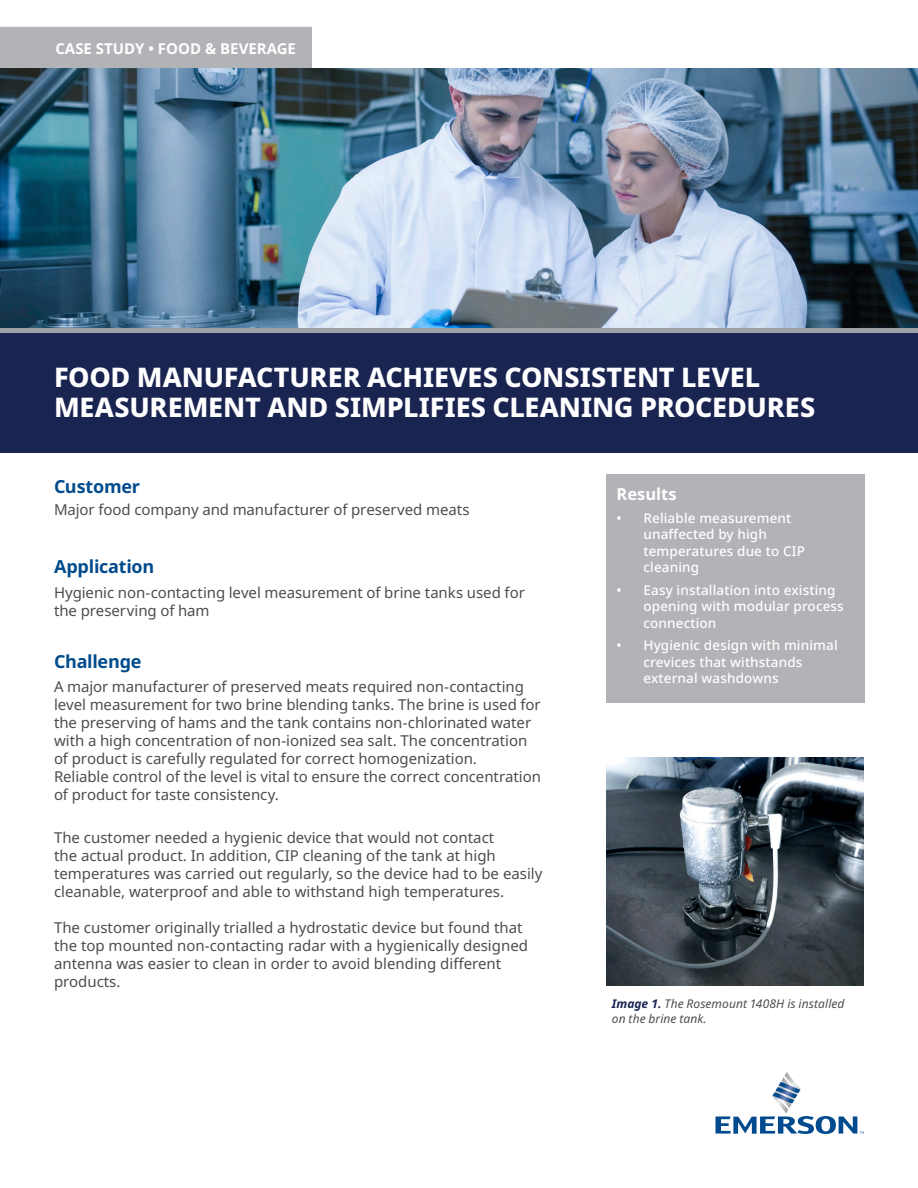
<style>
.page{position:relative;width:918px;height:1188px;background:#fff}
.page>*{position:absolute;margin:0;border:0;box-sizing:border-box;transform-origin:0 0}
.Headline-Reversed-Paragraph_18_20{font:800 27px/30px "Noto Sans";letter-spacing:-.005em;color:#fff}
.Subhead-Paragraph-Blue_12_15{font:700 18px "Noto Sans";letter-spacing:-.015em;color:#004b8c}
.Sidebar-Headline-Reverse_11_15{font:700 16.5px "Noto Sans";color:#fff}
.Subhead-Paragraph-Blue_12_15-2{font:15px/18px "Noto Sans";color:#4d4d4e}
.Page_Header-Reverse_10_15{font:700 15px "Noto Sans";color:#fff}
.t1{font:500 13.5px/16.5px "Noto Sans";letter-spacing:.01em;color:#fff}
.Photo-Caption-Headline-Blue_8_10{font:italic 12px/15px "Noto Sans";letter-spacing:.005em;color:#4d4d4e}
.s1{font-weight:700;color:#1a2451}
</style>
<div class="page">
<div style="left:0;top:328px;width:918px;height:125px;background:#1a2451"></div>
<img style="left:0;top:68px;width:918px;height:260px">
<div style="left:0;top:328px;width:918px;height:5px;background:#9fa0a4"></div>
<div style="left:0;top:27px;width:312px;height:41px;background:#b1b3b6"></div>
<svg style="left:716px;top:1072px;width:148px;height:62px"></svg>
<div style="left:606px;top:474px;width:259px;height:229px;background:#b1b3b6"></div>
<img style="left:606px;top:757px;width:258px;height:229px">
<p class="Page_Header-Reverse_10_15" style="left:55px;top:40px;width:242px">CASE STUDY • FOOD &amp; BEVERAGE</p>
<p class="Headline-Reversed-Paragraph_18_20" style="left:54px;top:363px;width:763px">FOOD MANUFACTURER ACHIEVES CONSISTENT LEVEL<br>MEASUREMENT AND SIMPLIFIES CLEANING PROCEDURES</p>
<p class="Subhead-Paragraph-Blue_12_15" style="left:54px;top:476px;width:88px">Customer</p>
<p class="Subhead-Paragraph-Blue_12_15-2" style="left:54px;top:500px;width:417px">Major food company and manufacturer of preserved meats</p>
<p class="Subhead-Paragraph-Blue_12_15" style="left:54px;top:556px;width:102px">Application</p>
<p class="Subhead-Paragraph-Blue_12_15-2" style="left:54px;top:584px;width:472px">Hygienic non-contacting level measurement of brine tanks used for</p>
<p class="Subhead-Paragraph-Blue_12_15-2" style="left:54px;top:602px;width:157px">the preserving of ham</p>
<p class="Subhead-Paragraph-Blue_12_15" style="left:54px;top:651px;width:89px">Challenge</p>
<p class="Subhead-Paragraph-Blue_12_15-2" style="left:54px;top:678px;width:488px">A major manufacturer of preserved meats required non-contacting level measurement for two brine blending tanks. The brine is used for the preserving of hams and the tank contains non-chlorinated water with a high concentration of non-ionized sea salt. The concentration of product is carefully regulated for correct homogenization.<br>Reliable control of the level is vital to ensure the correct concentration of product for taste consistency.</p>
<p class="Subhead-Paragraph-Blue_12_15-2" style="left:54px;top:829px;width:490px">The customer needed a hygienic device that would not contact<br>the actual product. In addition, CIP cleaning of the tank at high temperatures was carried out regularly, so the device had to be easily cleanable, waterproof and able to withstand high temperatures.</p>
<p class="Subhead-Paragraph-Blue_12_15-2" style="left:54px;top:919px;width:476px">The customer originally trialled a hydrostatic device but found that the top mounted non-contacting radar with a hygienically designed antenna was easier to clean in order to avoid blending different products.</p>
<p class="Sidebar-Headline-Reverse_11_15" style="left:616px;top:485px;width:62px">Results</p>
<p class="t1" style="left:644px;top:510px;width:163px;text-indent:-27px">• Reliable measurement unaffected by high temperatures due to CIP cleaning</p>
<p class="t1" style="left:644px;top:582px;width:202px;text-indent:-27px">• Easy installation into existing opening with modular process connection</p>
<p class="t1" style="left:644px;top:637px;width:196px;text-indent:-27px">• Hygienic design with minimal crevices that withstands external washdowns</p>
<p class="Photo-Caption-Headline-Blue_8_10" style="left:612px;top:996px;width:234px"><span class="s1">Image 1.</span> The Rosemount 1408H is installed on the brine tank.</p>
</div>
